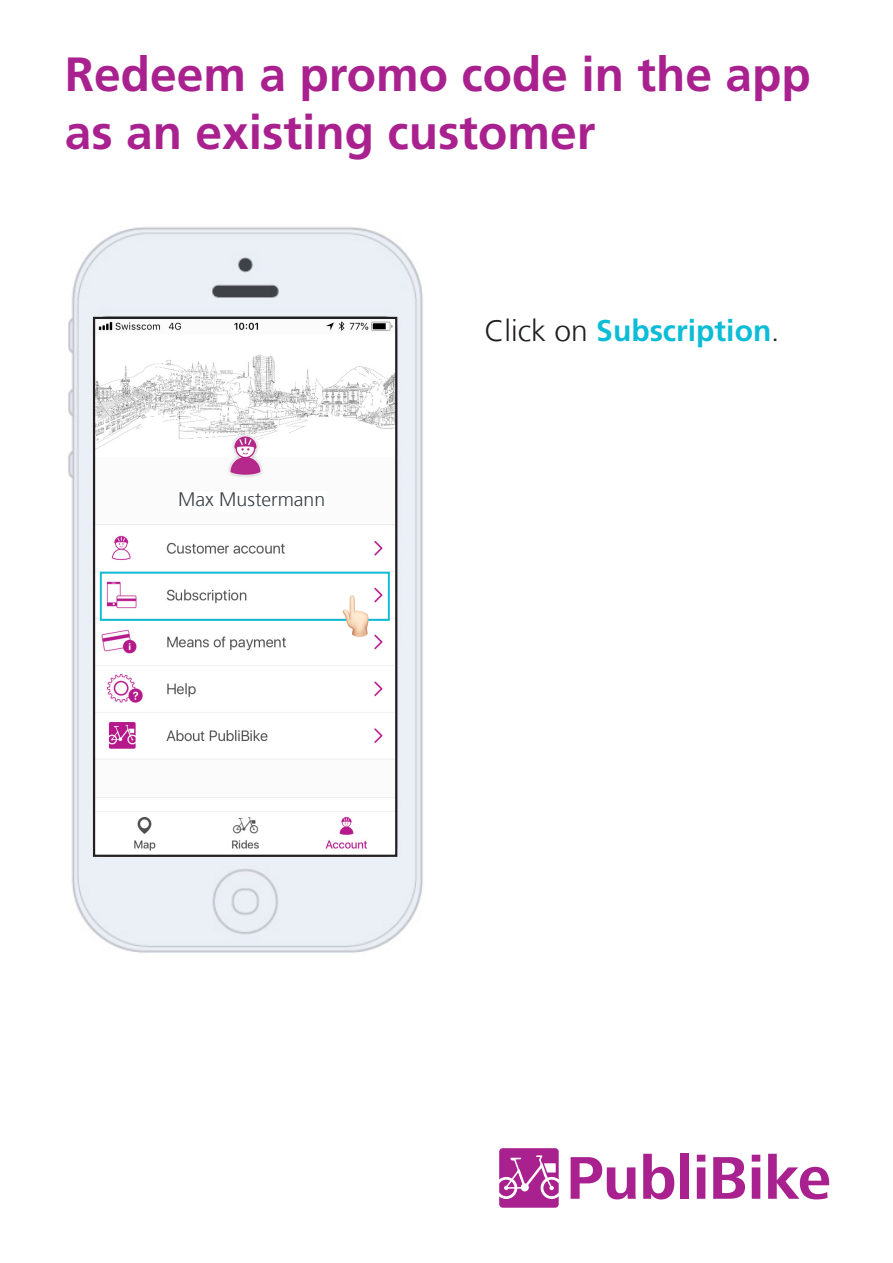
<style>
.page{position:relative;width:893px;height:1263px;background:#fff}
.page>*{position:absolute;margin:0;border:0;box-sizing:border-box;transform-origin:0 0}
.t1{font:700 48px/57.6px "Frutiger";color:#a9218e}
.t2{font:700 30px "Frutiger";color:#0dbcd7}
.t3{font:300 19.5px "Frutiger";color:#383e44}
.s1{font-weight:300;color:#231f20}
</style>
<div class="page">
<svg style="left:571px;top:1157px;width:65px;height:42px"></svg>
<svg style="left:643px;top:1154px;width:31px;height:45px"></svg>
<div style="left:680px;top:1154px;width:9px;height:45px;background:#a9218e"></div>
<svg style="left:697px;top:1155px;width:8px;height:44px"></svg>
<svg style="left:713px;top:1157px;width:32px;height:42px"></svg>
<svg style="left:752px;top:1155px;width:8px;height:44px"></svg>
<svg style="left:768px;top:1154px;width:61px;height:45px"></svg>
<svg style="left:499px;top:1148px;width:60px;height:60px;background:#ba4ea4"></svg>
<img style="left:68px;top:227px;width:355px;height:726px">
<img style="left:96px;top:320px;width:298px;height:534px">
<div style="left:93px;top:317px;width:304px;height:540px;border:2px solid #231f20"></div>
<div style="left:100px;top:572px;width:290px;height:49px;border:2px solid #0dbcd7"></div>
<img style="left:337px;top:596px;width:40px;height:40px">
<div style="left:178px;top:491px;width:149px;height:20px;background:#fff"></div>
<p class="t1" style="left:65px;top:46px;width:747px">Redeem a promo code in the app as an existing customer</p>
<p class="t3" style="left:170px;top:487px;width:148px">Max Mustermann</p>
<p class="t3" style="left:178px;top:487px;width:148px">Max Mustermann</p>
<p class="t2" style="left:485px;top:313px;width:297px"><span class="s1">Click on</span> Subscription<span class="s1">.</span></p>
</div>
